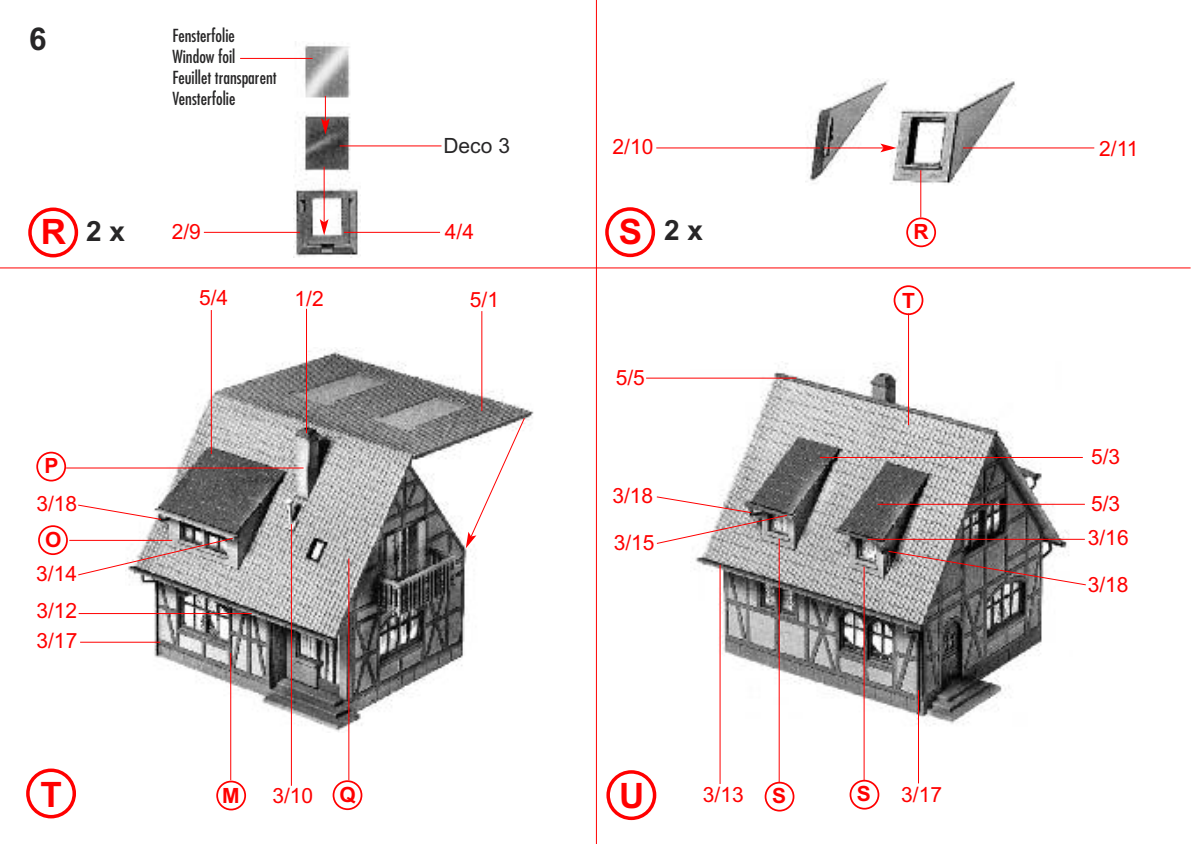
<style>
.page{position:relative;width:1191px;height:844px;background:#fff}
.page>*{position:absolute;margin:0;border:0;box-sizing:border-box;transform-origin:0 0}
.t1{font:700 35px "Arial";color:#f00}
.t2{font:700 31.5px "Arial";color:#272627}
.t3{font:700 28px "Arial";color:#272627}
.t4{font:21px/29.8px "Arial";color:#f00}
.t5{font:700 21px "Arial";color:#f00}
.t6{font:21px "Arial";color:#272627}
.t7{font:condensed 17.5px/21px "Futura Std";color:#272627}
.s1{font-size:35px;color:#f00}
</style>
<div class="page">
<hr style="left:596px;top:0;width:1px;height:843px;background:#f00">
<hr style="left:0;top:267px;width:1190px;height:1px;background:#f00">
<img style="left:293px;top:43px;width:67px;height:214px">
<img style="left:805px;top:78px;width:212px;height:108px">
<img style="left:126px;top:347px;width:408px;height:385px">
<img style="left:690px;top:363px;width:382px;height:366px">
<svg style="left:28px;top:207px;width:50px;height:50px"></svg>
<svg style="left:605px;top:207px;width:50px;height:50px"></svg>
<svg style="left:26px;top:768px;width:50px;height:50px"></svg>
<svg style="left:606px;top:770px;width:50px;height:49px"></svg>
<svg style="left:216px;top:780px;width:30px;height:30px"></svg>
<svg style="left:38px;top:525px;width:30px;height:30px"></svg>
<svg style="left:36px;top:451px;width:30px;height:30px"></svg>
<svg style="left:332px;top:780px;width:30px;height:29px"></svg>
<hr style="left:204px;top:232px;width:96px;height:1px;background:#f00">
<hr style="left:66px;top:467px;width:237px;height:1px;background:#f00">
<hr style="left:291px;top:524px;width:1px;height:261px;background:#f00">
<hr style="left:69px;top:540px;width:103px;height:1px;background:#f00">
<hr style="left:646px;top:377px;width:150px;height:1px;background:#f00">
<hr style="left:481px;top:311px;width:1px;height:100px;background:#f00">
<hr style="left:306px;top:309px;width:1px;height:124px;background:#f00">
<hr style="left:211px;top:310px;width:1px;height:144px;background:#f00">
<hr style="left:820px;top:457px;width:262px;height:1px;background:#f00">
<hr style="left:863px;top:566px;width:1px;height:214px;background:#f00">
<hr style="left:918px;top:690px;width:1px;height:93px;background:#f00">
<hr style="left:877px;top:503px;width:207px;height:1px;background:#f00">
<hr style="left:867px;top:538px;width:217px;height:1px;background:#f00">
<hr style="left:348px;top:558px;width:1px;height:222px;background:#f00">
<hr style="left:230px;top:652px;width:1px;height:128px;background:#f00">
<hr style="left:79px;top:613px;width:173px;height:1px;background:#f00">
<hr style="left:80px;top:641px;width:80px;height:1px;background:#f00">
<hr style="left:344px;top:232px;width:96px;height:1px;background:#f00">
<hr style="left:340px;top:145px;width:101px;height:1px;background:#f00">
<hr style="left:656px;top:147px;width:164px;height:1px;background:#f00">
<hr style="left:920px;top:170px;width:1px;height:47px;background:#f00">
<hr style="left:908px;top:313px;width:1px;height:112px;background:#f00">
<hr style="left:962px;top:147px;width:132px;height:1px;background:#f00">
<svg style="left:321px;top:96px;width:9px;height:38px"></svg>
<hr style="left:823px;top:147px;width:60px;height:1px;background:#f00">
<svg style="left:880px;top:143px;width:16px;height:9px"></svg>
<hr style="left:324px;top:167px;width:1px;height:55px;background:#f00">
<svg style="left:320px;top:219px;width:8px;height:16px"></svg>
<svg style="left:906px;top:217px;width:30px;height:30px"></svg>
<svg style="left:78px;top:504px;width:84px;height:16px"></svg>
<svg style="left:887px;top:550px;width:199px;height:35px"></svg>
<svg style="left:466px;top:417px;width:59px;height:131px"></svg>
<svg style="left:77px;top:537px;width:157px;height:38px"></svg>
<svg style="left:656px;top:495px;width:132px;height:49px"></svg>
<svg style="left:849px;top:779px;width:30px;height:30px"></svg>
<hr style="left:778px;top:538px;width:1px;height:244px;background:#f00">
<hr style="left:719px;top:564px;width:1px;height:219px;background:#f00">
<svg style="left:764px;top:781px;width:30px;height:30px"></svg>
<svg style="left:893px;top:285px;width:30px;height:30px"></svg>
<hr style="left:240px;top:58px;width:73px;height:1px;background:#f00">
<h2 class="t2" style="left:29px;top:20px;width:19px">6</h2>
<p class="t7" style="left:172px;top:26px;width:106px">Fensterfolie<br>Window foil<br>Feuillet transparent<br>Vensterfolie</p>
<p class="t6" style="left:443px;top:133px;width:68px">Deco 3</p>
<p class="t4" style="left:612px;top:132px;width:42px">2/10</p>
<p class="t4" style="left:1099px;top:133px;width:41px">2/11</p>
<h3 class="t3" style="left:41px;top:214px;width:86px"><span class="s1">R</span> 2x</h3>
<h3 class="t3" style="left:618px;top:214px;width:86px"><span class="s1">S</span> 2x</h3>
<p class="t4" style="left:172px;top:217px;width:31px">2/9</p>
<p class="t4" style="left:445px;top:217px;width:31px">4/4</p>
<p class="t5" style="left:45px;top:453px;width:16px">P</p>
<p class="t4" style="left:36px;top:489px;width:42px">3/18</p>
<p class="t4" style="left:199px;top:283px;width:31px">5/4</p>
<p class="t4" style="left:470px;top:284px;width:31px">5/1</p>
<p class="t4" style="left:294px;top:284px;width:31px">1/2</p>
<p class="t4" style="left:616px;top:362px;width:31px">5/5</p>
<p class="t4" style="left:612px;top:480px;width:42px">3/18</p>
<p class="t5" style="left:913px;top:219px;width:17px">R</p>
<p class="t5" style="left:902px;top:288px;width:14px">T</p>
<p class="t4" style="left:1091px;top:442px;width:31px">5/3</p>
<p class="t4" style="left:1091px;top:489px;width:31px">5/3</p>
<p class="t5" style="left:45px;top:527px;width:18px">O</p>
<p class="t4" style="left:36px;top:559px;width:42px">3/14</p>
<p class="t4" style="left:36px;top:595px;width:42px">3/12<br>3/17</p>
<p class="t4" style="left:613px;top:528px;width:42px">3/15</p>
<p class="t4" style="left:1087px;top:523px;width:42px">3/16</p>
<p class="t4" style="left:1087px;top:570px;width:42px">3/18</p>
<h1 class="t1" style="left:40px;top:774px;width:23px">T</h1>
<h1 class="t1" style="left:619px;top:774px;width:27px">U</h1>
<p class="t5" style="left:339px;top:782px;width:18px">Q</p>
<p class="t5" style="left:222px;top:782px;width:19px">M</p>
<p class="t4" style="left:272px;top:780px;width:42px">3/10</p>
<p class="t5" style="left:772px;top:783px;width:16px">S</p>
<p class="t5" style="left:857px;top:781px;width:16px">S</p>
<p class="t4" style="left:703px;top:779px;width:42px">3/13</p>
<p class="t4" style="left:901px;top:779px;width:42px">3/17</p>
</div>
